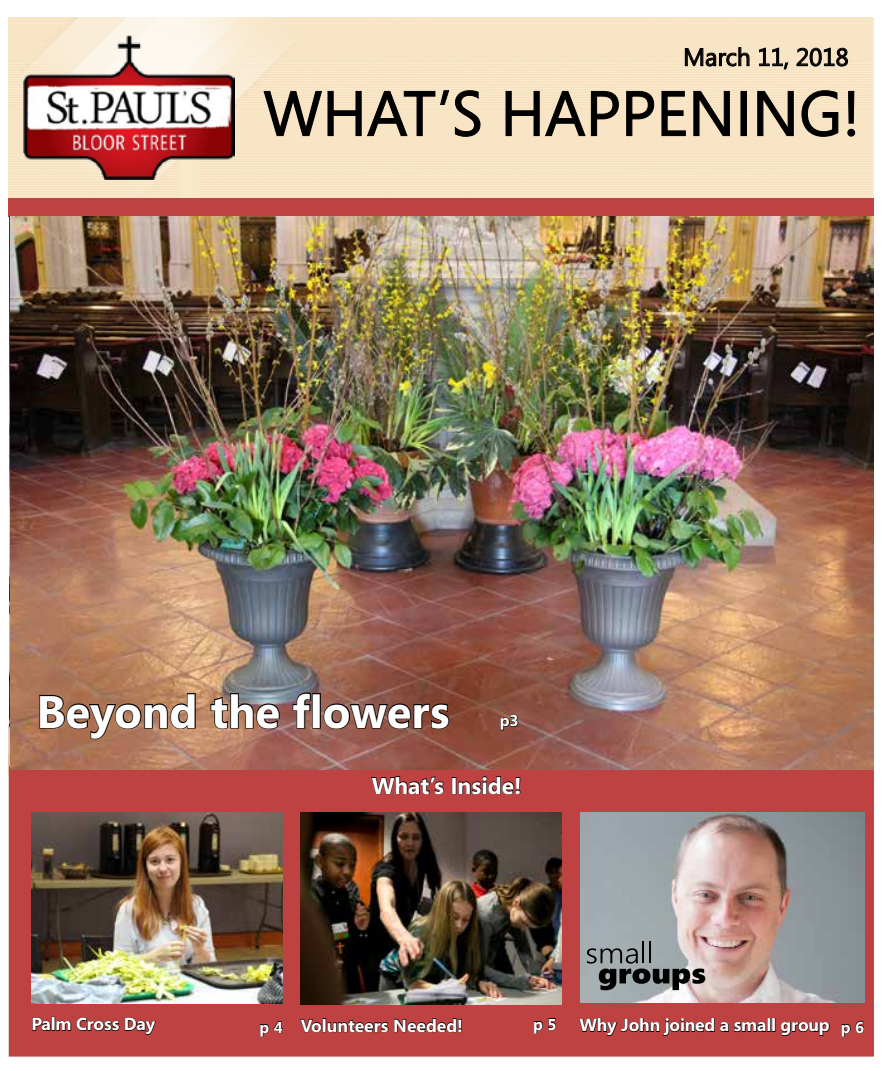
<style>
.page{position:relative;width:882px;height:1071px;background:#fff}
.page>*{position:absolute;margin:0;border:0;box-sizing:border-box;transform-origin:0 0}
.t1{font:63px "Segoe";color:#000}
.t2{font:700 45.5px "Segoe";color:#fff}
.t3{font:24.5px "Segoe";color:#000}
.t4{font:700 22.75px "Segoe";color:#fff}
.t5{font:700 17.5px "Segoe";letter-spacing:-.01em;color:#fff}
.t6{font:700 15.75px "Segoe";color:#fff}
.s1{font-size:15.75px}
</style>
<div class="page">
<div style="left:9px;top:194px;width:865px;height:22px;background:#be4242"></div>
<img style="left:351px;top:17px;width:17px;height:181px">
<img style="left:368px;top:17px;width:504px;height:181px">
<img style="left:9px;top:17px;width:342px;height:181px">
<svg style="left:263px;top:89px;width:218px;height:48px;background:#dac9ae"></svg>
<svg style="left:505px;top:90px;width:114px;height:47px;background:#d9c8ac"></svg>
<svg style="left:626px;top:90px;width:29px;height:47px"></svg>
<svg style="left:661px;top:90px;width:25px;height:47px"></svg>
<svg style="left:693px;top:90px;width:37px;height:47px;background:#cfbfa4"></svg>
<svg style="left:757px;top:90px;width:37px;height:47px;background:#cfbfa4"></svg>
<svg style="left:801px;top:90px;width:38px;height:47px;background:#d4c4a9"></svg>
<svg style="left:847px;top:90px;width:9px;height:47px"></svg>
<img style="left:23px;top:35px;width:212px;height:145px">
<svg style="left:685px;top:44px;width:65px;height:24px;background:#bcad95"></svg>
<svg style="left:759px;top:47px;width:30px;height:23px"></svg>
<svg style="left:796px;top:47px;width:52px;height:20px"></svg>
<div style="left:9px;top:724px;width:865px;height:333px;background:#be4242;border:2px solid #be4242"></div>
<svg style="left:533px;top:1018px;width:24px;height:16px"></svg>
<svg style="left:300px;top:1018px;width:163px;height:15px"></svg>
<svg style="left:32px;top:1017px;width:124px;height:18px"></svg>
<svg style="left:260px;top:1021px;width:23px;height:16px"></svg>
<svg style="left:579px;top:1018px;width:187px;height:18px"></svg>
<div style="left:767px;top:1018px;width:4px;height:14px;border:1px solid #000"></div>
<div style="left:772px;top:1018px;width:3px;height:14px;border:1px solid #000"></div>
<svg style="left:780px;top:1022px;width:50px;height:14px"></svg>
<svg style="left:371px;top:776px;width:73px;height:19px"></svg>
<div style="left:452px;top:777px;width:4px;height:17px;border:1px solid #000"></div>
<svg style="left:458px;top:776px;width:63px;height:19px"></svg>
<img style="left:10px;top:216px;width:864px;height:554px">
<svg style="left:841px;top:1021px;width:24px;height:16px"></svg>
<svg style="left:500px;top:714px;width:19px;height:17px"></svg>
<svg style="left:38px;top:692px;width:159px;height:48px;background:#8f6349"></svg>
<svg style="left:210px;top:692px;width:71px;height:38px;background:#7d6258"></svg>
<svg style="left:292px;top:692px;width:158px;height:38px;background:#6e443a"></svg>
<img style="left:581px;top:812px;width:283px;height:191px">
<img style="left:32px;top:813px;width:251px;height:190px">
<hr style="left:642px;top:942px;width:2px;height:21px;background:#000">
<hr style="left:649px;top:942px;width:2px;height:21px;background:#000">
<svg style="left:587px;top:948px;width:118px;height:42px;background:#7a7d7e"></svg>
<img style="left:301px;top:813px;width:260px;height:191px">
<h3 class="t3" style="left:683px;top:40px;width:167px">March 11, 2018</h3>
<h1 class="t1" style="left:263px;top:70px;width:598px">WHAT’S HAPPENING!</h1>
<h2 class="t2" style="left:36px;top:679px;width:415px">Beyond the flowers</h2>
<p class="t6" style="left:500px;top:709px;width:20px">p3</p>
<h3 class="t4" style="left:372px;top:769px;width:151px">What’s Inside!</h3>
<p class="t5" style="left:32px;top:1012px;width:125px">Palm Cross Day</p>
<p class="t5" style="left:260px;top:1013px;width:205px"><span class="s1">p 4</span> Volunteers Needed!</p>
<p class="t6" style="left:533px;top:1013px;width:25px">p 5</p>
<p class="t5" style="left:580px;top:1013px;width:252px">Why John joined a small group</p>
<p class="t6" style="left:841px;top:1016px;width:25px">p 6</p>
</div>
